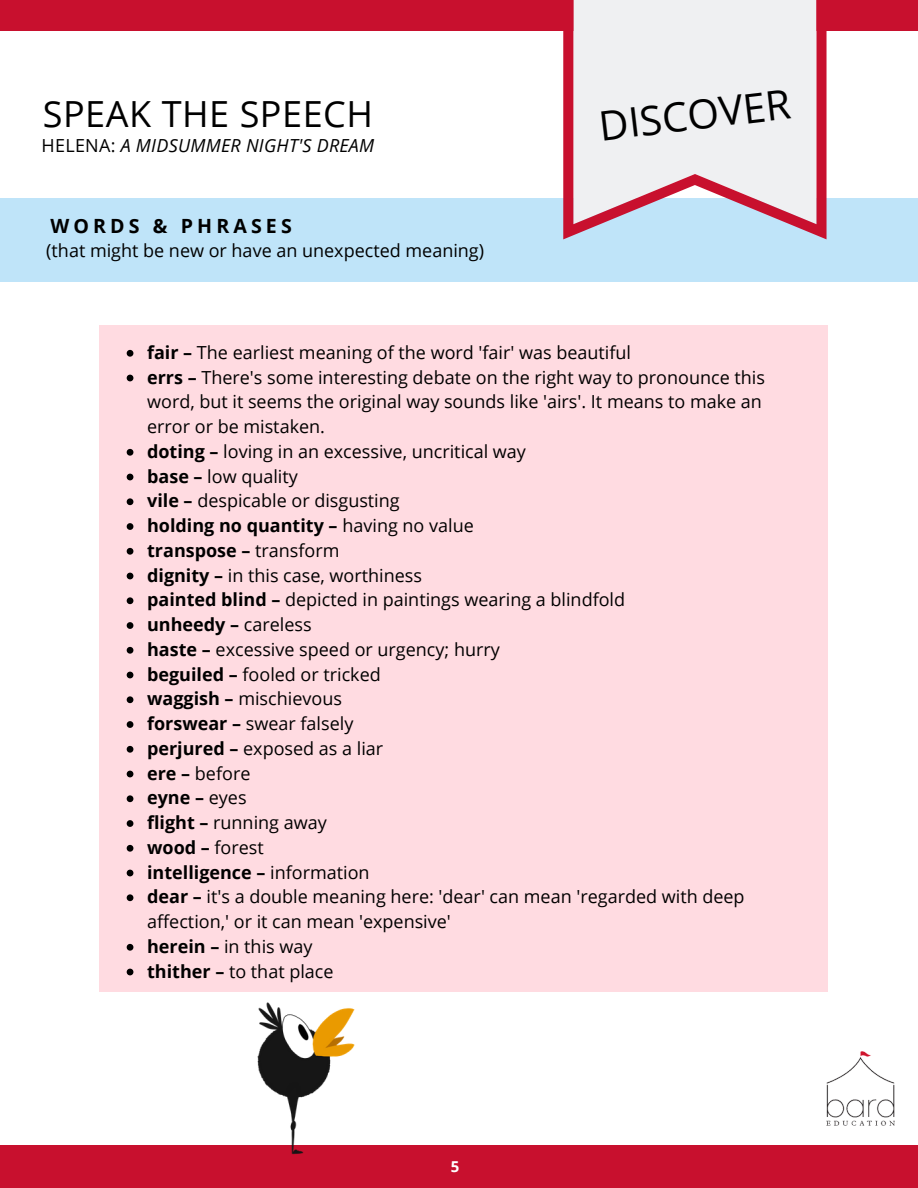
<style>
.page{position:relative;width:918px;height:1188px;background:#fff}
.page>*{position:absolute;margin:0;border:0;box-sizing:border-box;transform-origin:0 0}
.t1{font:40.65px "Open Sans";color:#000}
.t2{font:36px "Open Sans";letter-spacing:.015em;color:#000}
.t3{font:700 19.65px "Open Sans";letter-spacing:.21em;color:#000}
.t4{font:18px/24.8px "Open Sans";color:#000}
.t5{font:700 18px "Open Sans";color:#000}
.t6{font:italic 18px "Open Sans";letter-spacing:.015em;color:#000}
.t7{font:700 15px "Open Sans";color:#fff}
.s1{font-style:normal}
.s2{font-weight:700}
.s3{font-weight:400}
</style>
<div class="page">
<div style="left:0;top:0;width:918px;height:30px;background:#c8102e"></div>
<div style="left:0;top:1146px;width:918px;height:42px;background:#c8102e"></div>
<img style="left:826px;top:1051px;width:69px;height:74px">
<div style="left:0;top:198px;width:918px;height:83px;background:#bfe4f9"></div>
<div style="left:99px;top:325px;width:728px;height:667px;background:#ffdbe1"></div>
<svg style="left:563px;top:0;width:264px;height:239px;fill:#eff0f2"></svg>
<img style="left:169px;top:1002px;width:236px;height:153px">
<svg style="left:127px;top:350px;width:6px;height:7px"></svg>
<svg style="left:127px;top:375px;width:6px;height:6px"></svg>
<svg style="left:127px;top:449px;width:6px;height:7px"></svg>
<svg style="left:127px;top:474px;width:6px;height:6px"></svg>
<svg style="left:127px;top:498px;width:6px;height:7px"></svg>
<svg style="left:127px;top:523px;width:6px;height:7px"></svg>
<svg style="left:127px;top:548px;width:6px;height:7px"></svg>
<svg style="left:127px;top:573px;width:6px;height:6px"></svg>
<svg style="left:127px;top:597px;width:6px;height:7px"></svg>
<svg style="left:127px;top:622px;width:6px;height:7px"></svg>
<svg style="left:127px;top:647px;width:6px;height:7px"></svg>
<svg style="left:127px;top:672px;width:6px;height:6px"></svg>
<svg style="left:127px;top:696px;width:6px;height:7px"></svg>
<svg style="left:127px;top:721px;width:6px;height:7px"></svg>
<svg style="left:127px;top:746px;width:6px;height:7px"></svg>
<svg style="left:127px;top:771px;width:6px;height:6px"></svg>
<svg style="left:127px;top:795px;width:6px;height:7px"></svg>
<svg style="left:127px;top:820px;width:6px;height:7px"></svg>
<svg style="left:127px;top:845px;width:6px;height:7px"></svg>
<svg style="left:127px;top:870px;width:6px;height:6px"></svg>
<svg style="left:127px;top:894px;width:6px;height:7px"></svg>
<svg style="left:127px;top:944px;width:6px;height:7px"></svg>
<svg style="left:127px;top:969px;width:6px;height:6px"></svg>
<p class="t2" style="left:43px;top:89px;width:332px">SPEAK THE SPEECH</p>
<p class="t6" style="left:42px;top:133px;width:334px"><span class="s1">HELENA:</span> A MIDSUMMER NIGHT'S DREAM</p>
<p class="t3" style="left:50px;top:212px;width:243px">WORDS &amp; PHRASES</p>
<p class="t4" style="left:46px;top:237px;width:439px">(that might be new or have an unexpected meaning)</p>
<p class="t1" style="left:596px;top:98px;width:194px;rotate:-7deg">DISCOVER</p>
<p class="t4" style="left:147px;top:340px;width:485px"><span class="s2">fair –</span> The earliest meaning of the word 'fair' was beautiful</p>
<p class="t4" style="left:147px;top:364px;width:619px"><span class="s2">errs –</span> There's some interesting debate on the right way to pronounce this word, but it seems the original way sounds like 'airs'. It means to make an error or be mistaken.</p>
<p class="t4" style="left:147px;top:439px;width:380px"><span class="s2">doting –</span> loving in an excessive, uncritical way</p>
<p class="t4" style="left:147px;top:463px;width:152px"><span class="s2">base –</span> low quality</p>
<p class="t4" style="left:147px;top:488px;width:254px"><span class="s2">vile –</span> despicable or disgusting</p>
<p class="t5" style="left:147px;top:513px;width:328px">holding no quantity – <span class="s3">having no value</span></p>
<p class="t5" style="left:147px;top:538px;width:194px">transpose – <span class="s3">transform</span></p>
<p class="t4" style="left:147px;top:562px;width:276px"><span class="s2">dignity –</span> in this case, worthiness</p>
<p class="t4" style="left:147px;top:587px;width:480px"><span class="s2">painted blind –</span> depicted in paintings wearing a blindfold</p>
<p class="t5" style="left:147px;top:612px;width:166px">unheedy – <span class="s3">careless</span></p>
<p class="t4" style="left:147px;top:637px;width:354px"><span class="s2">haste –</span> excessive speed or urgency; hurry</p>
<p class="t4" style="left:147px;top:661px;width:235px"><span class="s2">beguiled –</span> fooled or tricked</p>
<p class="t4" style="left:147px;top:686px;width:196px"><span class="s2">waggish –</span> mischievous</p>
<p class="t4" style="left:147px;top:711px;width:208px"><span class="s2">forswear –</span> swear falsely</p>
<p class="t4" style="left:147px;top:736px;width:238px"><span class="s2">perjured –</span> exposed as a liar</p>
<p class="t4" style="left:147px;top:760px;width:105px"><span class="s2">ere –</span> before</p>
<p class="t5" style="left:147px;top:785px;width:101px">eyne – <span class="s3">eyes</span></p>
<p class="t4" style="left:147px;top:810px;width:181px"><span class="s2">flight –</span> running away</p>
<p class="t4" style="left:147px;top:835px;width:118px"><span class="s2">wood –</span> forest</p>
<p class="t5" style="left:147px;top:859px;width:224px">intelligence – <span class="s3">information</span></p>
<p class="t4" style="left:147px;top:884px;width:599px"><span class="s2">dear –</span> it's a double meaning here: 'dear' can mean 'regarded with deep affection,' or it can mean 'expensive'</p>
<p class="t4" style="left:147px;top:934px;width:167px"><span class="s2">herein –</span> in this way</p>
<p class="t4" style="left:147px;top:958px;width:188px"><span class="s2">thither –</span> to that place</p>
<p class="t7" style="left:451px;top:1156px;width:10px">5</p>
</div>
